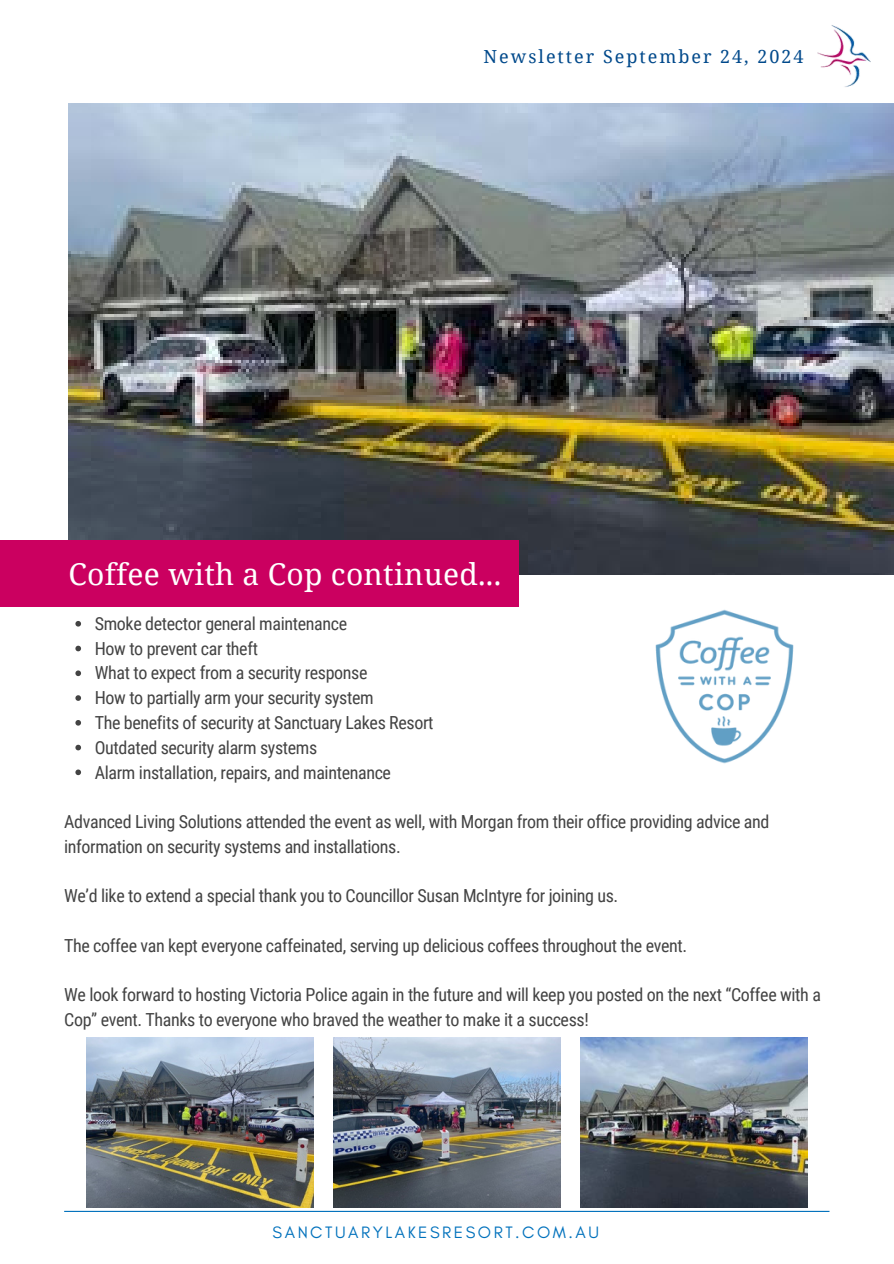
<style>
.page{position:relative;width:894px;height:1264px;background:#fff}
.page>*{position:absolute;margin:0;border:0;box-sizing:border-box;transform-origin:0 0}
.t1{font:30px "Noto Serif";letter-spacing:.01em;color:#fff}
.t2{font:18px/24.8px "Roboto Condensed";letter-spacing:-.02em;color:#434343}
.t3{font:18px "Noto Serif";letter-spacing:.11em;color:#00498b}
.t4{font:16.8px "Glacial Indifference";letter-spacing:.15em;color:#0071bc}
</style>
<div class="page">
<img style="left:68px;top:104px;width:825px;height:470px">
<div style="left:0;top:540px;width:518px;height:67px;background:#cb0060"></div>
<hr style="left:64px;top:1210px;width:765px;height:1px;background:#0071bc">
<img style="left:817px;top:25px;width:54px;height:62px">
<img style="left:86px;top:1037px;width:227px;height:170px">
<img style="left:580px;top:1037px;width:227px;height:170px">
<img style="left:333px;top:1037px;width:227px;height:170px">
<svg style="left:75px;top:621px;width:6px;height:5px"></svg>
<svg style="left:75px;top:645px;width:6px;height:6px"></svg>
<svg style="left:75px;top:670px;width:6px;height:6px"></svg>
<svg style="left:75px;top:695px;width:6px;height:6px"></svg>
<svg style="left:75px;top:720px;width:6px;height:5px"></svg>
<svg style="left:75px;top:744px;width:6px;height:6px"></svg>
<svg style="left:75px;top:769px;width:6px;height:6px"></svg>
<img style="left:655px;top:609px;width:139px;height:155px">
<p class="t3" style="left:483px;top:44px;width:321px">Newsletter September 24, 2024</p>
<p class="t1" style="left:68px;top:553px;width:434px">Coffee with a Cop continued...</p>
<p class="t2" style="left:95px;top:611px;width:254px">Smoke detector general maintenance</p>
<p class="t2" style="left:95px;top:636px;width:165px">How to prevent car theft</p>
<p class="t2" style="left:95px;top:661px;width:274px">What to expect from a security response</p>
<p class="t2" style="left:95px;top:685px;width:280px">How to partially arm your security system</p>
<p class="t2" style="left:95px;top:710px;width:340px">The benefits of security at Sanctuary Lakes Resort</p>
<p class="t2" style="left:95px;top:735px;width:224px">Outdated security alarm systems</p>
<p class="t2" style="left:95px;top:760px;width:298px">Alarm installation, repairs, and maintenance</p>
<p class="t2" style="left:64px;top:809px;width:706px">Advanced Living Solutions attended the event as well, with Morgan from their office providing advice and information on security systems and installations.</p>
<p class="t2" style="left:64px;top:883px;width:555px">We’d like to extend a special thank you to Councillor Susan McIntyre for joining us.</p>
<p class="t2" style="left:64px;top:933px;width:624px">The coffee van kept everyone caffeinated, serving up delicious coffees throughout the event.</p>
<p class="t2" style="left:64px;top:982px;width:758px">We look forward to hosting Victoria Police again in the future and will keep you posted on the next “Coffee with a<br>Cop” event. Thanks to everyone who braved the weather to make it a success!</p>
<p class="t4" style="left:272px;top:1221px;width:328px">SANCTUARYLAKESRESORT.COM.AU</p>
</div>
